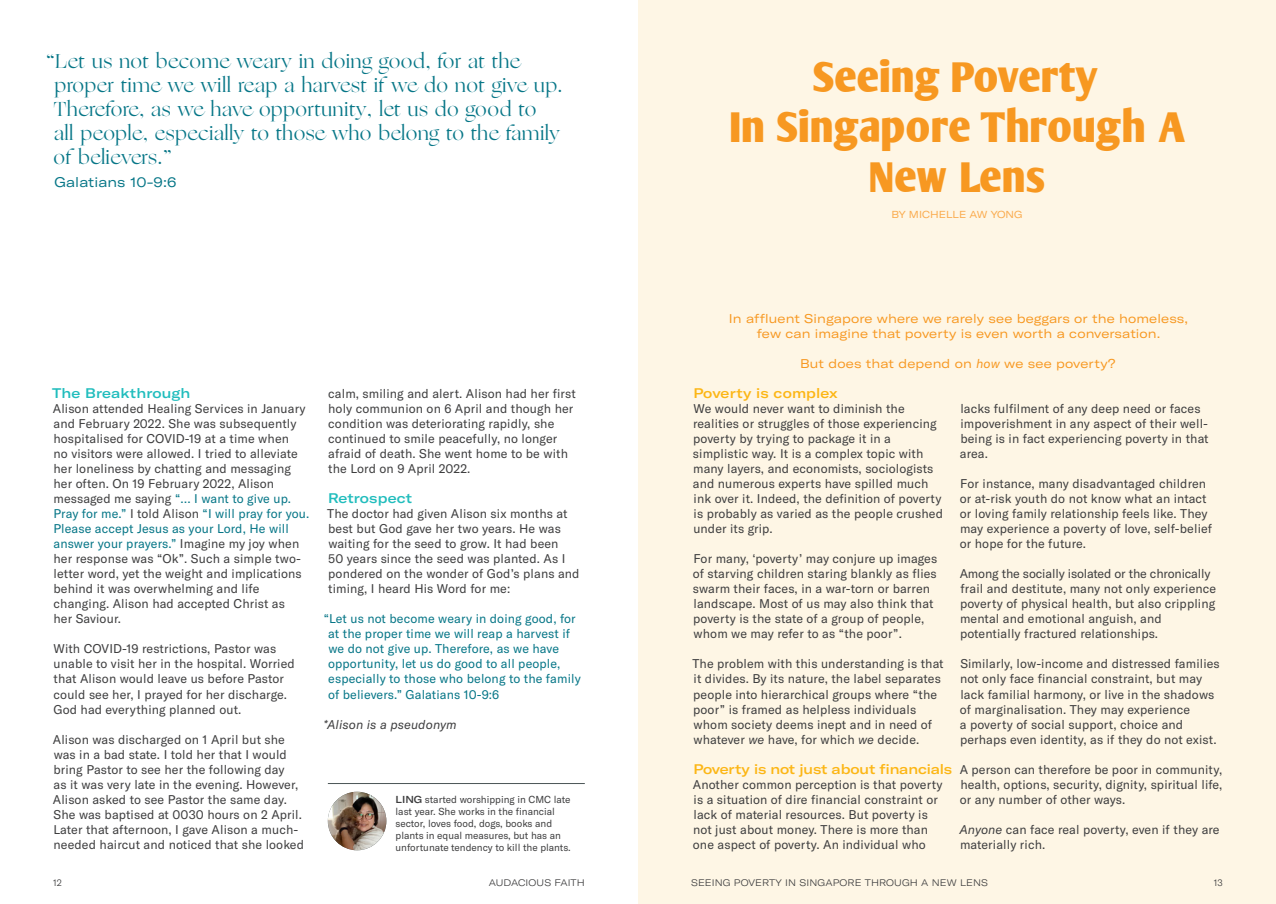
<style>
.page{position:relative;width:1276px;height:904px;background:#fff}
.page>*{position:absolute;margin:0;border:0;box-sizing:border-box;transform-origin:0 0}
.t1{font:700 41.25px/50px "Arm Wrestler";letter-spacing:-.04em;color:#f79821;text-align:center}
.Quotes{font:20px/24px "Ogg";letter-spacing:.015em;color:#067687}
.Section_Header_of_Bo{font:500 expanded 13.75px "GT America";letter-spacing:-.01em;color:#fcb615}
.Section_Header_of_Bo-2{font:500 expanded 13.75px "GT America";letter-spacing:.01em;color:#21bdbd}
.Section_Header_of_Bo-3{font:500 expanded 13.75px "GT America";letter-spacing:.01em;color:#fcb615}
.Quotes___Bible_Verse{font:expanded 13.75px "GT America";letter-spacing:.01em;color:#067687}
.Body_Copy{font:12.5px/15px "GT America";letter-spacing:.01em;color:#3e3e3f}
.Body_Copy-2{font:12.5px/15px "GT America";letter-spacing:.01em;color:#067687}
.Body_Copy_Highlights{font:expanded 12.5px/15px "GT America";letter-spacing:.01em;color:#f79821;text-align:center}
.Body_Copy-3{font:italic 12.5px "GT America";letter-spacing:.01em;color:#3e3e3f}
.Byline_Bio_AUTHOR{font:10px/12px "GT America";color:#3e3e3f}
.Byline{font:expanded 10px "GT America";color:#faab4e}
.t2{font:300 expanded 9.38px "GT America";letter-spacing:.01em;color:#3e3e3f}
.t3{font:300 9.38px "GT America";color:#3e3e3f}
.s1{color:#067687}
.s2{font-weight:500;font-stretch:expanded}
.s3{font-style:italic;font-stretch:normal}
.s4{font-style:italic}
</style>
<div class="page">
<div style="left:638px;top:0;width:638px;height:904px;background:#fef6e5"></div>
<hr style="left:328px;top:783px;width:257px;height:1px;background:#4b5556">
<img style="left:328px;top:791px;width:58px;height:59px;border-radius:29px">
<p class="Quotes" style="left:53px;top:49px;width:510px;text-indent:-8px">“Let us not become weary in doing good, for at the proper time we will reap a harvest if we do not give up.<br>Therefore, as we have opportunity, let us do good to<br>all people, especially to those who belong to the family of believers.”</p>
<p class="Quotes___Bible_Verse" style="left:54px;top:174px;width:123px">Galatians 10-9:6</p>
<p class="Section_Header_of_Bo-2" style="left:52px;top:385px;width:140px">The Breakthrough</p>
<p class="Body_Copy" style="left:53px;top:401px;width:258px">Alison attended Healing Services in January and February 2022. She was subsequently hospitalised for COVID-19 at a time when<br>no visitors were allowed. I tried to alleviate her loneliness by chatting and messaging her often. On 19 February 2022, Alison messaged me saying <span class="s1">“… I want to give up.<br>Pray for me.”</span> I told Alison <span class="s1">“I will pray for you.<br>Please accept Jesus as your Lord, He will answer your prayers.”</span> Imagine my joy when her response was “Ok”. Such a simple two&shy;letter word, yet the weight and implications behind it was overwhelming and life changing. Alison had accepted Christ as<br>her Saviour.</p>
<p class="Body_Copy" style="left:53px;top:641px;width:243px">With COVID-19 restrictions, Pastor was unable to visit her in the hospital. Worried that Alison would leave us before Pastor could see her, I prayed for her discharge.<br>God had everything planned out.</p>
<p class="Body_Copy" style="left:53px;top:731px;width:253px">Alison was discharged on 1 April but she was in a bad state. I told her that I would bring Pastor to see her the following day<br>as it was very late in the evening. However, Alison asked to see Pastor the same day.<br>She was baptised at 0030 hours on 2 April.<br>Later that afternoon, I gave Alison a much&shy;needed haircut and noticed that she looked</p>
<p class="Body_Copy" style="left:328px;top:386px;width:249px">calm, smiling and alert. Alison had her first holy communion on 6 April and though her condition was deteriorating rapidly, she continued to smile peacefully, no longer afraid of death. She went home to be with the Lord on 9 April 2022.</p>
<p class="Section_Header_of_Bo-2" style="left:328px;top:490px;width:85px">Retrospect</p>
<p class="Body_Copy" style="left:327px;top:506px;width:254px">The doctor had given Alison six months at best but God gave her two years. He was waiting for the seed to grow. It had been<br>50 years since the seed was planted. As I pondered on the wonder of God’s plans and timing, I heard His Word for me:</p>
<p class="Body_Copy-2" style="left:328px;top:611px;width:254px;text-indent:-4px">“Let us not become weary in doing good, for at the proper time we will reap a harvest if we do not give up. Therefore, as we have opportunity, let us do good to all people, especially to those who belong to the family of believers.” Galatians 10-9:6</p>
<p class="Body_Copy-3" style="left:323px;top:716px;width:135px">*Alison is a pseudonym</p>
<p class="Byline_Bio_AUTHOR" style="left:395px;top:793px;width:177px"><span class="s2">LING</span> started worshipping in CMC late last year. She works in the financial sector, loves food, dogs, books and plants in equal measures, but has an unfortunate tendency to kill the plants.</p>
<p class="t1" style="left:728px;top:53px;width:458px">Seeing Poverty<br>In Singapore Through A<br>New Lens</p>
<p class="Byline" style="left:891px;top:209px;width:133px">BY MICHELLE AW YONG</p>
<p class="Body_Copy_Highlights" style="left:729px;top:311px;width:461px">In affluent Singapore where we rarely see beggars or the homeless, few can imagine that poverty is even worth a conversation.</p>
<p class="Body_Copy_Highlights" style="left:800px;top:356px;width:317px">But does that depend on <span class="s3">how</span> we see poverty?</p>
<p class="Section_Header_of_Bo-3" style="left:693px;top:385px;width:146px">Poverty is complex</p>
<p class="Body_Copy" style="left:693px;top:401px;width:251px">We would never want to diminish the realities or struggles of those experiencing poverty by trying to package it in a simplistic way. It is a complex topic with many layers, and economists, sociologists and numerous experts have spilled much ink over it. Indeed, the definition of poverty is probably as varied as the people crushed under its grip.</p>
<p class="Body_Copy" style="left:693px;top:551px;width:246px">For many, ‘poverty’ may conjure up images of starving children staring blankly as flies swarm their faces, in a war-torn or barren landscape. Most of us may also think that poverty is the state of a group of people, whom we may refer to as “the poor”.</p>
<p class="Body_Copy" style="left:692px;top:656px;width:253px">The problem with this understanding is that it divides. By its nature, the label separates people into hierarchical groups where “the poor” is framed as helpless individuals whom society deems inept and in need of whatever <span class="s4">we</span> have, for which <span class="s4">we</span> decide.</p>
<p class="Section_Header_of_Bo" style="left:693px;top:760px;width:260px">Poverty is not just about financials</p>
<p class="Body_Copy" style="left:693px;top:776px;width:251px">Another common perception is that poverty is a situation of dire financial constraint or lack of material resources. But poverty is not just about money. There is more than one aspect of poverty. An individual who</p>
<p class="Body_Copy" style="left:959px;top:401px;width:250px">lacks fulfilment of any deep need or faces impoverishment in any aspect of their well&shy;being is in fact experiencing poverty in that area.</p>
<p class="Body_Copy" style="left:959px;top:476px;width:254px">For instance, many disadvantaged children or at-risk youth do not know what an intact or loving family relationship feels like. They may experience a poverty of love, self-belief or hope for the future.</p>
<p class="Body_Copy" style="left:959px;top:566px;width:258px">Among the socially isolated or the chronically frail and destitute, many not only experience poverty of physical health, but also crippling mental and emotional anguish, and potentially fractured relationships.</p>
<p class="Body_Copy" style="left:959px;top:656px;width:261px">Similarly, low-income and distressed families not only face financial constraint, but may lack familial harmony, or live in the shadows of marginalisation. They may experience<br>a poverty of social support, choice and perhaps even identity, as if they do not exist.</p>
<p class="Body_Copy" style="left:959px;top:761px;width:264px;text-align:justify">A person can therefore be poor in community, health, options, security, dignity, spiritual life, or any number of other ways.</p>
<p class="Body_Copy" style="left:959px;top:821px;width:262px"><span class="s4">Anyone</span> can face real poverty, even if they are materially rich.</p>
<p class="t3" style="left:53px;top:877px;width:10px">12</p>
<p class="t2" style="left:489px;top:877px;width:98px">AUDACIOUS FAITH</p>
<p class="t3" style="left:1213px;top:877px;width:11px">13</p>
<p class="t2" style="left:691px;top:877px;width:298px">SEEING POVERTY IN SINGAPORE THROUGH A NEW LENS</p>
</div>
